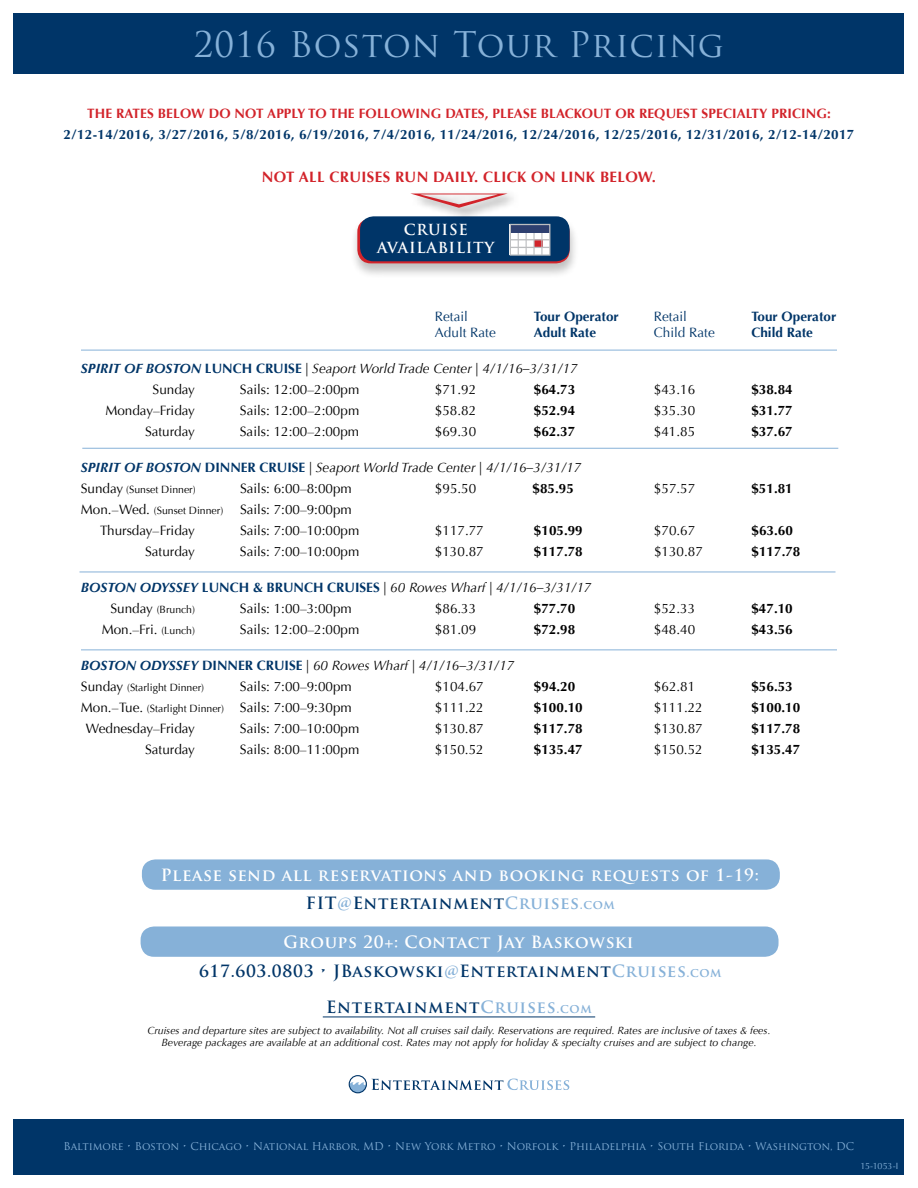
<style>
.page{position:relative;width:918px;height:1188px;background:#fff}
.page>*{position:absolute;margin:0;border:0;box-sizing:border-box;transform-origin:0 0}
.t1{font:34.5px "Trajan Pro";letter-spacing:.03em;color:#86b1d8}
.t2{font:700 16.5px/29.2px "Trajan Pro";letter-spacing:.04em;color:#003568;text-align:center}
.t3{font:700 16.5px "Trajan Pro";letter-spacing:.04em;color:#fff}
.t4{font:700 15px "Optima";letter-spacing:.025em;color:#d2232a}
.t5{font:700 14.85px/17.5px "Trajan Pro";letter-spacing:.05em;color:#fff;text-align:center}
.t6{font:13.5px/21px "Optima";color:#000}
.t7{font:italic 13.5px/21px "Optima";color:#000}
.t8{font:700 13.5px "Optima";color:#000}
.t9{font:700 13.5px "Optima";letter-spacing:.025em;color:#003568}
.t10{font:700 13.5px "Optima";letter-spacing:.01em;color:#d2232a}
.t11{font:700 13.5px "Optima";color:#003568}
.t12{font:13.5px "Optima";color:#003568}
.t13{font:italic 10.5px/12.6px "Optima";color:#000;text-align:center}
.t14{font:10.5px "Trajan Pro";color:#86b1d8}
.t15{font:10.5px "Optima";color:#000}
.t16{font:9px "Optima";letter-spacing:-.025em;color:#86b1d8}
.s1{font-weight:700;color:#003568}
.s2{font-weight:700;font-style:normal;color:#003568}
.s3{font-style:normal}
.s4{font-size:13.5px}
.s5{font-size:10.5px}
.s6{color:#86b1d8}
.s7{font-size:12.3px;color:#86b1d8}
.s8{color:#fff}
</style>
<div class="page">
<hr style="left:81px;top:350px;width:756px;height:1px;background:#86b1d8">
<hr style="left:82px;top:448px;width:756px;height:1px;background:#86b1d8">
<hr style="left:80px;top:572px;width:756px;height:1px;background:#86b1d8">
<hr style="left:81px;top:650px;width:756px;height:1px;background:#86b1d8">
<hr style="left:323px;top:1017px;width:272px;height:1px;background:#003568">
<div style="left:142px;top:859px;width:638px;height:31px;background:#86b1d8;border-radius:14px"></div>
<div style="left:141px;top:926px;width:638px;height:31px;background:#86b1d8;border-radius:14px"></div>
<div style="left:14px;top:1119px;width:890px;height:55px;background:#003568"></div>
<svg style="left:349px;top:1079px;width:220px;height:14px"></svg>
<div style="left:349px;top:1075px;width:18px;height:18px;border:1px solid #003568;border-radius:50%"></div>
<div style="left:14px;top:14px;width:890px;height:60px;background:#003568"></div>
<div style="left:351px;top:218px;width:228px;height:61px;background:#000;opacity:.25"></div>
<svg style="left:357px;top:218px;width:213px;height:45px"></svg>
<div style="left:360px;top:216px;width:210px;height:45px;background:#003568;border-radius:14px"></div>
<svg style="left:512px;top:233px;width:36px;height:21px"></svg>
<div style="left:534px;top:240px;width:8px;height:7px;background:#d2232a"></div>
<hr style="left:510px;top:239px;width:40px;height:1px;background:#bcbec0">
<hr style="left:510px;top:247px;width:40px;height:1px;background:#bcbec0">
<svg style="left:518px;top:233px;width:1px;height:21px"></svg>
<svg style="left:526px;top:233px;width:1px;height:21px"></svg>
<hr style="left:533px;top:232px;width:2px;height:23px;background:#bcbec0">
<svg style="left:541px;top:233px;width:1px;height:21px"></svg>
<div style="left:510px;top:224px;width:40px;height:9px;background:#2e4070"></div>
<div style="left:510px;top:224px;width:40px;height:32px;border:1px solid #bcbec0"></div>
<div style="left:410px;top:190px;width:111px;height:30px;background:#000;opacity:.51"></div>
<svg style="left:410px;top:194px;width:98px;height:14px"></svg>
<h1 class="t1" style="left:194px;top:22px;width:532px">2016 Boston Tour Pricing</h1>
<p class="t10" style="left:87px;top:106px;width:745px">THE RATES BELOW DO NOT APPLY TO THE FOLLOWING DATES, PLEASE BLACKOUT OR REQUEST SPECIALTY PRICING:</p>
<p class="t9" style="left:64px;top:127px;width:792px">2/12-14/2016, 3/27/2016, 5/8/2016, 6/19/2016, 7/4/2016, 11/24/2016, 12/24/2016, 12/25/2016, 12/31/2016, 2/12-14/2017</p>
<p class="t4" style="left:262px;top:168px;width:396px">NOT ALL CRUISES RUN DAILY. CLICK ON LINK BELOW.</p>
<p class="t5" style="left:377px;top:221px;width:119px">CRUISE<br>AVAILABILITY</p>
<p class="t12" style="left:435px;top:308px;width:35px">Retail</p>
<p class="t11" style="left:534px;top:308px;width:86px">Tour Operator</p>
<p class="t12" style="left:654px;top:308px;width:35px">Retail</p>
<p class="t11" style="left:751px;top:308px;width:86px">Tour Operator</p>
<p class="t12" style="left:435px;top:325px;width:62px">Adult Rate</p>
<p class="t11" style="left:534px;top:325px;width:64px">Adult Rate</p>
<p class="t12" style="left:654px;top:325px;width:62px">Child Rate</p>
<p class="t11" style="left:751px;top:325px;width:63px">Child Rate</p>
<p class="t7" style="left:153px;top:358px;width:427px;text-indent:-72px"><span class="s1">SPIRIT OF BOSTON</span> <span class="s2">LUNCH CRUISE</span> | Seaport World Trade Center | 4/1/16–3/31/17<br><span class="s3">Sunday</span></p>
<p class="t6" style="left:240px;top:379px;width:121px">Sails: 12:00–2:00pm</p>
<p class="t6" style="left:435px;top:379px;width:43px">$71.92</p>
<p class="t8" style="left:534px;top:382px;width:43px">$64.73</p>
<p class="t6" style="left:654px;top:379px;width:43px">$43.16</p>
<p class="t8" style="left:751px;top:382px;width:43px">$38.84</p>
<p class="t6" style="left:105px;top:400px;width:91px">Monday–Friday</p>
<p class="t6" style="left:240px;top:400px;width:121px">Sails: 12:00–2:00pm</p>
<p class="t6" style="left:435px;top:400px;width:43px">$58.82</p>
<p class="t8" style="left:534px;top:403px;width:43px">$52.94</p>
<p class="t6" style="left:654px;top:400px;width:43px">$35.30</p>
<p class="t8" style="left:751px;top:403px;width:43px">$31.77</p>
<p class="t6" style="left:145px;top:421px;width:51px">Saturday</p>
<p class="t6" style="left:240px;top:421px;width:121px">Sails: 12:00–2:00pm</p>
<p class="t6" style="left:435px;top:421px;width:43px">$69.30</p>
<p class="t8" style="left:534px;top:424px;width:43px">$62.37</p>
<p class="t6" style="left:654px;top:421px;width:43px">$41.85</p>
<p class="t8" style="left:751px;top:424px;width:43px">$37.67</p>
<p class="t7" style="left:81px;top:457px;width:502px"><span class="s1">SPIRIT OF BOSTON</span> <span class="s2">DINNER CRUISE</span> | Seaport World Trade Center | 4/1/16–3/31/17</p>
<p class="t15" style="left:81px;top:483px;width:116px"><span class="s4">Sunday</span> (Sunset Dinner)</p>
<p class="t6" style="left:240px;top:478px;width:113px">Sails: 6:00–8:00pm</p>
<p class="t6" style="left:435px;top:478px;width:43px">$95.50</p>
<p class="t8" style="left:533px;top:481px;width:43px">$85.95</p>
<p class="t6" style="left:654px;top:478px;width:43px">$57.57</p>
<p class="t8" style="left:751px;top:481px;width:43px">$51.81</p>
<p class="t6" style="left:100px;top:499px;width:253px;text-indent:-19px">Mon.–Wed. <span class="s5">(Sunset Dinner)</span> Sails: 7:00–9:00pm<br>Thursday–Friday</p>
<p class="t6" style="left:240px;top:520px;width:121px">Sails: 7:00–10:00pm</p>
<p class="t6" style="left:435px;top:520px;width:50px">$117.77</p>
<p class="t8" style="left:534px;top:523px;width:50px">$105.99</p>
<p class="t6" style="left:654px;top:520px;width:43px">$70.67</p>
<p class="t8" style="left:752px;top:523px;width:43px">$63.60</p>
<p class="t6" style="left:145px;top:541px;width:51px">Saturday</p>
<p class="t6" style="left:240px;top:541px;width:121px">Sails: 7:00–10:00pm</p>
<p class="t6" style="left:435px;top:541px;width:50px">$130.87</p>
<p class="t8" style="left:534px;top:544px;width:50px">$117.78</p>
<p class="t6" style="left:654px;top:541px;width:50px">$130.87</p>
<p class="t8" style="left:752px;top:544px;width:50px">$117.78</p>
<p class="t7" style="left:81px;top:577px;width:512px"><span class="s1">BOSTON ODYSSEY</span> <span class="s2">LUNCH &amp; BRUNCH CRUISES</span> | 60 Rowes Wharf | 4/1/16–3/31/17</p>
<p class="t15" style="left:111px;top:603px;width:86px"><span class="s4">Sunday</span> (Brunch)</p>
<p class="t6" style="left:240px;top:598px;width:113px">Sails: 1:00–3:00pm</p>
<p class="t6" style="left:435px;top:598px;width:43px">$86.33</p>
<p class="t8" style="left:534px;top:601px;width:43px">$77.70</p>
<p class="t6" style="left:654px;top:598px;width:43px">$52.33</p>
<p class="t8" style="left:751px;top:601px;width:43px">$47.10</p>
<p class="t6" style="left:102px;top:619px;width:95px">Mon.–Fri. <span class="s5">(Lunch)</span></p>
<p class="t6" style="left:240px;top:619px;width:121px">Sails: 12:00–2:00pm</p>
<p class="t6" style="left:435px;top:619px;width:43px">$81.09</p>
<p class="t8" style="left:534px;top:622px;width:43px">$72.98</p>
<p class="t6" style="left:654px;top:619px;width:43px">$48.40</p>
<p class="t8" style="left:751px;top:622px;width:43px">$43.56</p>
<p class="t7" style="left:81px;top:655px;width:435px"><span class="s1">BOSTON ODYSSEY</span> <span class="s2">DINNER CRUISE</span> | 60 Rowes Wharf | 4/1/16–3/31/17</p>
<p class="t15" style="left:81px;top:681px;width:125px"><span class="s4">Sunday</span> (Starlight Dinner)</p>
<p class="t6" style="left:240px;top:676px;width:113px">Sails: 7:00–9:00pm</p>
<p class="t6" style="left:435px;top:676px;width:50px">$104.67</p>
<p class="t8" style="left:534px;top:679px;width:43px">$94.20</p>
<p class="t6" style="left:654px;top:676px;width:43px">$62.81</p>
<p class="t8" style="left:751px;top:679px;width:43px">$56.53</p>
<p class="t6" style="left:81px;top:697px;width:272px">Mon.–Tue. <span class="s5">(Starlight Dinner)</span> Sails: 7:00–9:30pm</p>
<p class="t6" style="left:435px;top:697px;width:50px">$111.22</p>
<p class="t8" style="left:534px;top:700px;width:50px">$100.10</p>
<p class="t6" style="left:654px;top:697px;width:50px">$111.22</p>
<p class="t8" style="left:751px;top:700px;width:50px">$100.10</p>
<p class="t6" style="left:86px;top:718px;width:111px">Wednesday–Friday</p>
<p class="t6" style="left:240px;top:718px;width:121px">Sails: 7:00–10:00pm</p>
<p class="t6" style="left:435px;top:718px;width:50px">$130.87</p>
<p class="t8" style="left:534px;top:721px;width:50px">$117.78</p>
<p class="t6" style="left:654px;top:718px;width:50px">$130.87</p>
<p class="t8" style="left:751px;top:721px;width:50px">$117.78</p>
<p class="t6" style="left:145px;top:739px;width:51px">Saturday</p>
<p class="t6" style="left:240px;top:739px;width:121px">Sails: 8:00–11:00pm</p>
<p class="t6" style="left:435px;top:739px;width:50px">$150.52</p>
<p class="t8" style="left:534px;top:742px;width:50px">$135.47</p>
<p class="t6" style="left:654px;top:739px;width:50px">$150.52</p>
<p class="t8" style="left:751px;top:742px;width:50px">$135.47</p>
<p class="t3" style="left:161px;top:865px;width:600px">Please send all reservations and booking requests of 1-19:</p>
<p class="t2" style="left:306px;top:888px;width:310px">FIT<span class="s6">@</span>Entertainment<span class="s6">Cruises</span><span class="s7">.com</span></p>
<p class="t2" style="left:199px;top:927px;width:524px"><span class="s8">Groups 20+: Contact Jay Baskowski<br></span>617.603.0803 • JBaskowski<span class="s6">@</span>Entertainment<span class="s6">Cruises</span><span class="s7">.com</span></p>
<p class="t2" style="left:326px;top:992px;width:267px">Entertainment<span class="s6">Cruises</span><span class="s7">.com</span></p>
<p class="t13" style="left:147px;top:1024px;width:625px">Cruises and departure sites are subject to availability. Not all cruises sail daily. Reservations are required. Rates are inclusive of taxes &amp; fees.<br>Beverage packages are available at an additional cost. Rates may not apply for holiday &amp; specialty cruises and are subject to change.</p>
<p class="t14" style="left:64px;top:1139px;width:792px">Baltimore • Boston • Chicago • National Harbor, MD • New York Metro • Norfolk • Philadelphia • South Florida • Washington, DC</p>
<p class="t16" style="left:861px;top:1160px;width:39px">15-1053-I</p>
</div>
